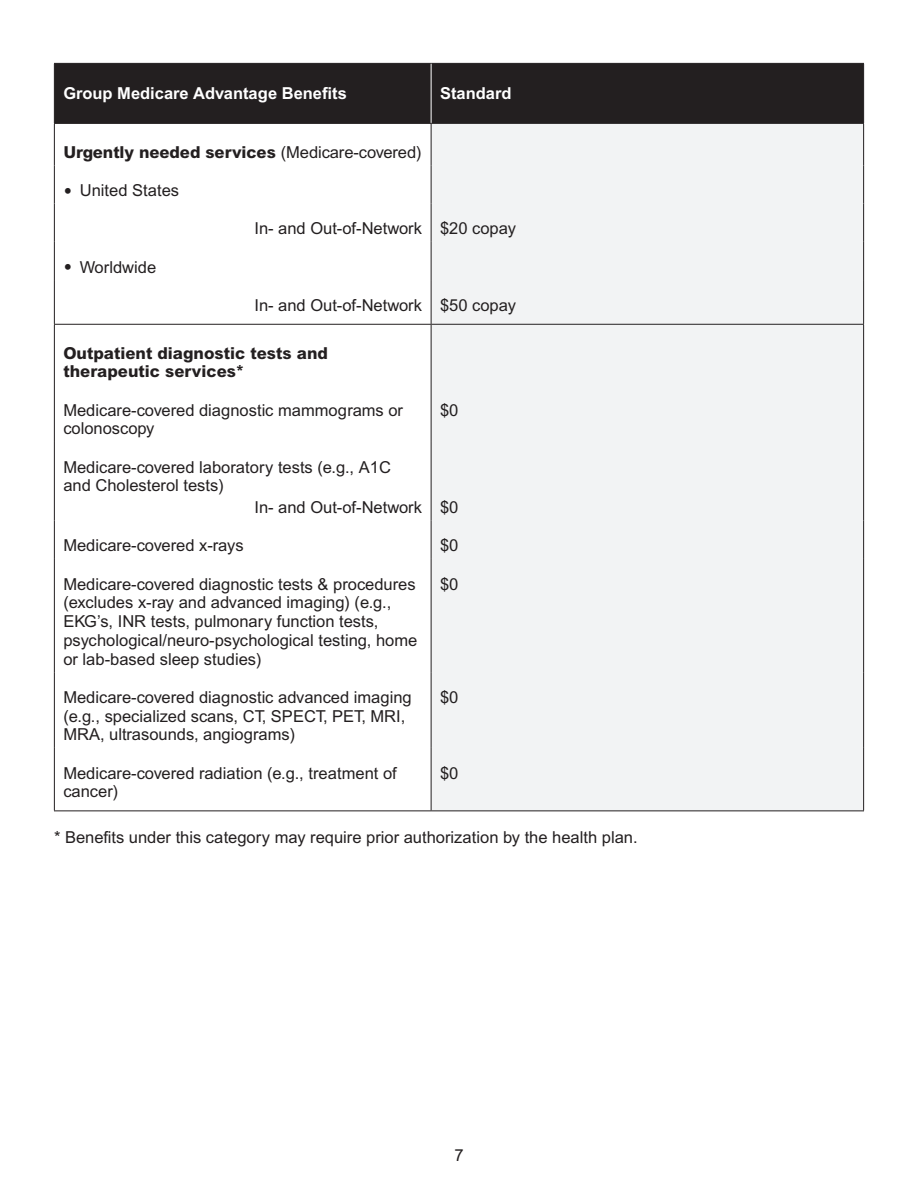
<style>
.page{position:relative;width:918px;height:1188px;background:#fff}
.page>*{position:absolute;margin:0;border:0;box-sizing:border-box;transform-origin:0 0}
.t1{font:16.5px/18.8px "Arial MT Std";color:#231f20}
.t2{font:800 16.5px/18.8px "Arial MT Std";color:#231f20}
.t3{font:700 16.5px "Arial MT Std";color:#fff}
.s1{font-weight:400}
</style>
<div class="page">
<div style="left:55px;top:64px;width:808px;height:59px;background:#231f20"></div>
<div style="left:432px;top:124px;width:431px;height:686px;background:#f2f3f4"></div>
<hr style="left:54px;top:124px;width:1px;height:41px;background:#231f20">
<hr style="left:54px;top:165px;width:1px;height:39px;background:#231f20">
<hr style="left:54px;top:204px;width:1px;height:38px;background:#231f20">
<hr style="left:54px;top:242px;width:1px;height:38px;background:#231f20">
<hr style="left:54px;top:280px;width:1px;height:44px;background:#231f20">
<hr style="left:54px;top:325px;width:1px;height:60px;background:#231f20">
<hr style="left:54px;top:385px;width:1px;height:57px;background:#231f20">
<hr style="left:54px;top:442px;width:1px;height:79px;background:#231f20">
<hr style="left:54px;top:521px;width:1px;height:38px;background:#231f20">
<hr style="left:54px;top:559px;width:1px;height:113px;background:#231f20">
<hr style="left:54px;top:672px;width:1px;height:76px;background:#231f20">
<hr style="left:54px;top:748px;width:1px;height:62px;background:#231f20">
<hr style="left:54px;top:810px;width:377px;height:1px;background:#231f20">
<hr style="left:54px;top:324px;width:377px;height:1px;background:#231f20">
<hr style="left:54px;top:63px;width:377px;height:1px;background:#231f20">
<hr style="left:54px;top:64px;width:1px;height:59px;background:#231f20">
<hr style="left:431px;top:63px;width:433px;height:1px;background:#231f20">
<hr style="left:431px;top:64px;width:1px;height:59px;background:#fff">
<hr style="left:863px;top:64px;width:1px;height:59px;background:#231f20">
<hr style="left:54px;top:123px;width:377px;height:1px;background:#231f20">
<hr style="left:431px;top:123px;width:433px;height:1px;background:#231f20">
<hr style="left:863px;top:124px;width:1px;height:41px;background:#231f20">
<hr style="left:863px;top:165px;width:1px;height:39px;background:#231f20">
<hr style="left:863px;top:204px;width:1px;height:38px;background:#231f20">
<hr style="left:863px;top:242px;width:1px;height:38px;background:#231f20">
<hr style="left:863px;top:280px;width:1px;height:44px;background:#231f20">
<hr style="left:431px;top:325px;width:1px;height:60px;background:#231f20">
<hr style="left:431px;top:385px;width:1px;height:57px;background:#231f20">
<hr style="left:431px;top:442px;width:1px;height:79px;background:#231f20">
<hr style="left:431px;top:521px;width:1px;height:38px;background:#231f20">
<hr style="left:431px;top:559px;width:1px;height:113px;background:#231f20">
<hr style="left:431px;top:672px;width:1px;height:76px;background:#231f20">
<hr style="left:431px;top:748px;width:1px;height:62px;background:#231f20">
<hr style="left:431px;top:324px;width:433px;height:1px;background:#231f20">
<hr style="left:863px;top:325px;width:1px;height:60px;background:#231f20">
<hr style="left:863px;top:385px;width:1px;height:57px;background:#231f20">
<hr style="left:863px;top:442px;width:1px;height:79px;background:#231f20">
<hr style="left:863px;top:521px;width:1px;height:38px;background:#231f20">
<hr style="left:863px;top:559px;width:1px;height:113px;background:#231f20">
<hr style="left:863px;top:672px;width:1px;height:76px;background:#231f20">
<hr style="left:863px;top:748px;width:1px;height:62px;background:#231f20">
<hr style="left:431px;top:810px;width:433px;height:1px;background:#231f20">
<hr style="left:431px;top:124px;width:1px;height:41px;background:#231f20">
<hr style="left:431px;top:165px;width:1px;height:39px;background:#231f20">
<hr style="left:431px;top:204px;width:1px;height:38px;background:#231f20">
<hr style="left:431px;top:242px;width:1px;height:38px;background:#231f20">
<hr style="left:431px;top:280px;width:1px;height:44px;background:#231f20">
<p class="t3" style="left:63px;top:84px;width:285px">Group Medicare Advantage Benefits</p>
<p class="t3" style="left:440px;top:84px;width:73px">Standard</p>
<p class="t2" style="left:63px;top:143px;width:360px">Urgently needed services <span class="s1">(Medicare-covered)</span></p>
<p class="t1" style="left:63px;top:182px;width:117px">• United States</p>
<p class="t1" style="left:254px;top:220px;width:169px">In- and Out-of-Network</p>
<p class="t1" style="left:440px;top:220px;width:77px">$20 copay</p>
<p class="t1" style="left:63px;top:258px;width:94px">• Worldwide</p>
<p class="t1" style="left:254px;top:296px;width:169px">In- and Out-of-Network</p>
<p class="t1" style="left:440px;top:296px;width:77px">$50 copay</p>
<p class="t2" style="left:63px;top:344px;width:266px">Outpatient diagnostic tests and therapeutic services*</p>
<p class="t1" style="left:63px;top:401px;width:341px">Medicare-covered diagnostic mammograms or colonoscopy</p>
<p class="t1" style="left:440px;top:401px;width:20px">$0</p>
<p class="t1" style="left:63px;top:458px;width:329px">Medicare-covered laboratory tests (e.g., A1C and Cholesterol tests)</p>
<p class="t1" style="left:254px;top:499px;width:169px">In- and Out-of-Network</p>
<p class="t1" style="left:440px;top:499px;width:20px">$0</p>
<p class="t1" style="left:63px;top:537px;width:182px">Medicare-covered x-rays</p>
<p class="t1" style="left:440px;top:537px;width:20px">$0</p>
<p class="t1" style="left:63px;top:575px;width:355px">Medicare-covered diagnostic tests &amp; procedures (excludes x-ray and advanced imaging) (e.g., EKG’s, INR tests, pulmonary function tests, psychological/neuro-psychological testing, home or lab-based sleep studies)</p>
<p class="t1" style="left:440px;top:575px;width:20px">$0</p>
<p class="t1" style="left:63px;top:689px;width:350px">Medicare-covered diagnostic advanced imaging (e.g., specialized scans, CT, SPECT, PET, MRI,<br>MRA, ultrasounds, angiograms)</p>
<p class="t1" style="left:440px;top:689px;width:20px">$0</p>
<p class="t1" style="left:63px;top:764px;width:335px">Medicare-covered radiation (e.g., treatment of cancer)</p>
<p class="t1" style="left:440px;top:764px;width:20px">$0</p>
<p class="t1" style="left:54px;top:829px;width:585px">* Benefits under this category may require prior authorization by the health plan.</p>
<p class="t1" style="left:454px;top:1147px;width:11px">7</p>
</div>
